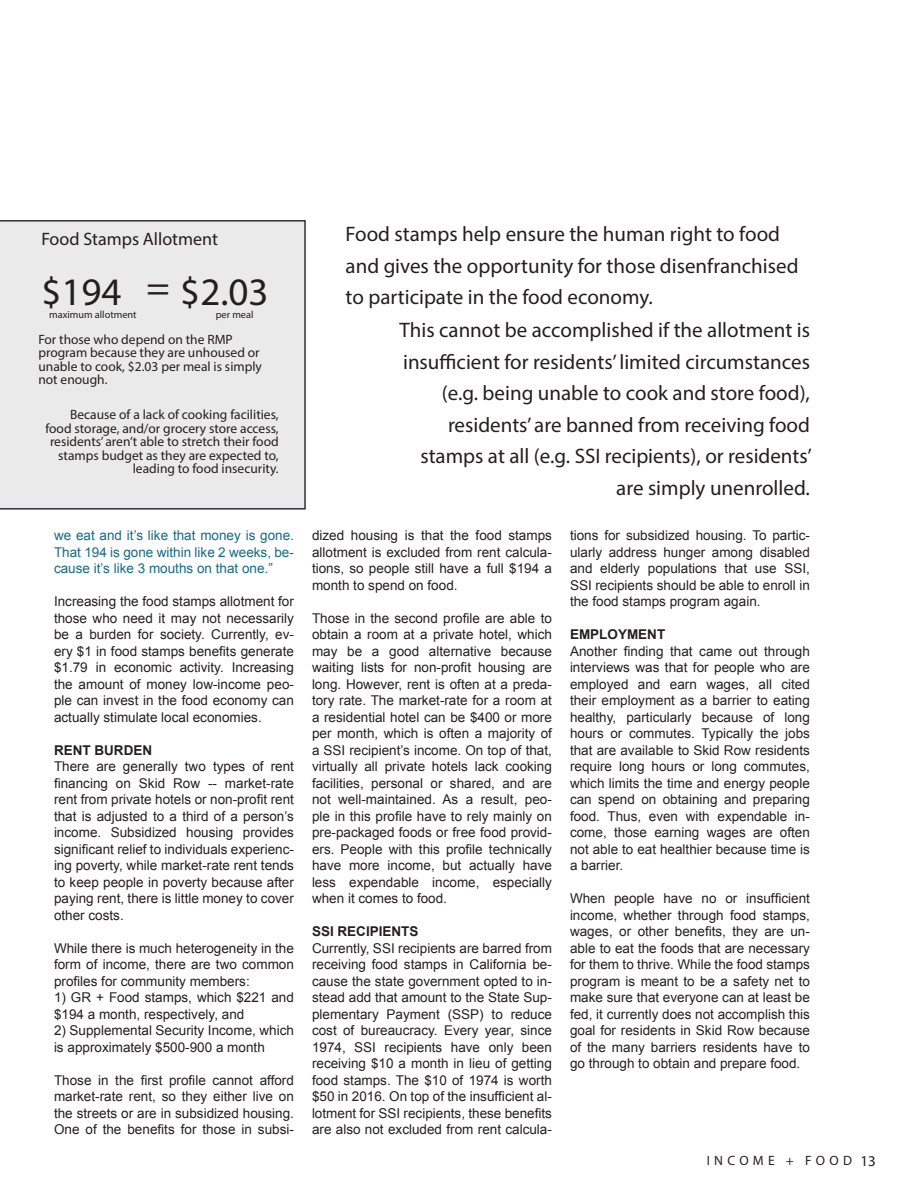
<style>
.page{position:relative;width:918px;height:1188px;background:#fff}
.page>*{position:absolute;margin:0;border:0;box-sizing:border-box;transform-origin:0 0}
.t1{font:39.15px "Myriad Pro";color:#241f1f}
.t2{font:21px/31.5px "Myriad Pro";color:#241f1f}
.t3{font:18px "Myriad Pro";color:#241f1f}
.t4{font:13.5px/16.5px "Arial";color:#241f1f;text-align:justify}
.t5{font:13.5px/13.5px "Myriad Pro";color:#241f1f}
.t6{font:13.5px/16.5px "Arial";color:#186a84;text-align:justify}
.t7{font:700 13.5px "Arial";color:#241f1f}
.t8{font:13.5px "Myriad Pro";letter-spacing:.32em;color:#241f1f}
.t9{font:10.35px "Myriad Pro";color:#241f1f}
.s1{font-size:15px}
</style>
<div class="page">
<div style="left:0;top:220px;width:306px;height:290px;background:#ebeaea"></div>
<h3 class="t3" style="left:41px;top:227px;width:178px">Food Stamps Allotment</h3>
<h1 class="t1" style="left:41px;top:268px;width:229px">$194 = $2.03</h1>
<p class="t9" style="left:49px;top:308px;width:89px">maximum allotment</p>
<p class="t9" style="left:216px;top:308px;width:39px">per meal</p>
<p class="t5" style="left:38px;top:332px;width:225px">For those who depend on the RMP program because they are unhoused or unable to cook, $2.03 per meal is simply not enough.</p>
<p class="t5" style="left:45px;top:408px;width:235px;text-align:right">Because of a lack of cooking facilities, food storage, and/or grocery store access, residents’ aren’t able to stretch their food stamps budget as they are expected to, leading to food insecurity.</p>
<p class="t6" style="left:54px;top:527px;width:242px">we eat and it’s like that money is gone.<br>That 194 is gone within like 2 weeks, be&shy;cause it’s like 3 mouths on that one.”</p>
<p class="t4" style="left:54px;top:593px;width:241px">Increasing the food stamps allotment for those who need it may not necessarily be a burden for society. Currently, ev&shy;ery $1 in food stamps benefits generate $1.79 in economic activity. Increasing the amount of money low-income peo&shy;ple can invest in the food economy can actually stimulate local economies.</p>
<p class="t7" style="left:54px;top:741px;width:100px">RENT BURDEN</p>
<p class="t4" style="left:54px;top:758px;width:242px">There are generally two types of rent financing on Skid Row -- market-rate rent from private hotels or non-profit rent that is adjusted to a third of a person’s income. Subsidized housing provides significant relief to individuals experienc&shy;ing poverty, while market-rate rent tends to keep people in poverty because after paying rent, there is little money to cover other costs.</p>
<p class="t4" style="left:54px;top:940px;width:241px">While there is much heterogeneity in the form of income, there are two common profiles for community members:</p>
<p class="t4" style="left:54px;top:989px;width:241px">1) GR + Food stamps, which $221 and $194 a month, respectively, and</p>
<p class="t4" style="left:54px;top:1022px;width:241px">2) Supplemental Security Income, which is approximately $500-900 a month</p>
<p class="t4" style="left:54px;top:1072px;width:241px">Those in the first profile cannot afford market-rate rent, so they either live on the streets or are in subsidized housing.<br>One of the benefits for those in subsi-</p>
<h2 class="t2" style="left:346px;top:218px;width:454px">Food stamps help ensure the human right to food and gives the opportunity for those disenfranchised to participate in the food economy.</h2>
<p class="t2" style="left:400px;top:314px;width:414px;text-align:right">This cannot be accomplished if the allotment is insufficient for residents’ limited circumstances (e.g. being unable to cook and store food), residents’ are banned from receiving food stamps at all (e.g. SSI recipients), or residents’ are simply unenrolled.</p>
<p class="t4" style="left:312px;top:527px;width:241px">dized housing is that the food stamps allotment is excluded from rent calcula&shy;tions, so people still have a full $194 a month to spend on food.</p>
<p class="t4" style="left:312px;top:610px;width:242px">Those in the second profile are able to obtain a room at a private hotel, which may be a good alternative because waiting lists for non-profit housing are long. However, rent is often at a preda&shy;tory rate. The market-rate for a room at a residential hotel can be $400 or more per month, which is often a majority of a SSI recipient’s income. On top of that, virtually all private hotels lack cooking facilities, personal or shared, and are not well-maintained. As a result, peo&shy;ple in this profile have to rely mainly on pre-packaged foods or free food provid&shy;ers. People with this profile technically have more income, but actually have less expendable income, especially when it comes to food.</p>
<p class="t7" style="left:312px;top:923px;width:108px">SSI RECIPIENTS</p>
<p class="t4" style="left:312px;top:940px;width:242px">Currently, SSI recipients are barred from receiving food stamps in California be&shy;cause the state government opted to in&shy;stead add that amount to the State Sup&shy;plementary Payment (SSP) to reduce cost of bureaucracy. Every year, since 1974, SSI recipients have only been receiving $10 a month in lieu of getting food stamps. The $10 of 1974 is worth $50 in 2016. On top of the insufficient al&shy;lotment for SSI recipients, these benefits are also not excluded from rent calcula-</p>
<p class="t4" style="left:570px;top:527px;width:241px">tions for subsidized housing. To partic&shy;ularly address hunger among disabled and elderly populations that use SSI, SSI recipients should be able to enroll in the food stamps program again.</p>
<p class="t7" style="left:570px;top:626px;width:97px">EMPLOYMENT</p>
<p class="t4" style="left:570px;top:643px;width:242px">Another finding that came out through interviews was that for people who are employed and earn wages, all cited their employment as a barrier to eating healthy, particularly because of long hours or commutes. Typically the jobs that are available to Skid Row residents require long hours or long commutes, which limits the time and energy people can spend on obtaining and preparing food. Thus, even with expendable in&shy;come, those earning wages are often not able to eat healthier because time is a barrier.</p>
<p class="t4" style="left:570px;top:890px;width:242px">When people have no or insufficient income, whether through food stamps, wages, or other benefits, they are un&shy;able to eat the foods that are necessary for them to thrive. While the food stamps program is meant to be a safety net to make sure that everyone can at least be fed, it currently does not accomplish this goal for residents in Skid Row because of the many barriers residents have to go through to obtain and prepare food.</p>
<p class="t8" style="left:707px;top:1152px;width:171px">INCOME + FOOD <span class="s1">13</span></p>
</div>
